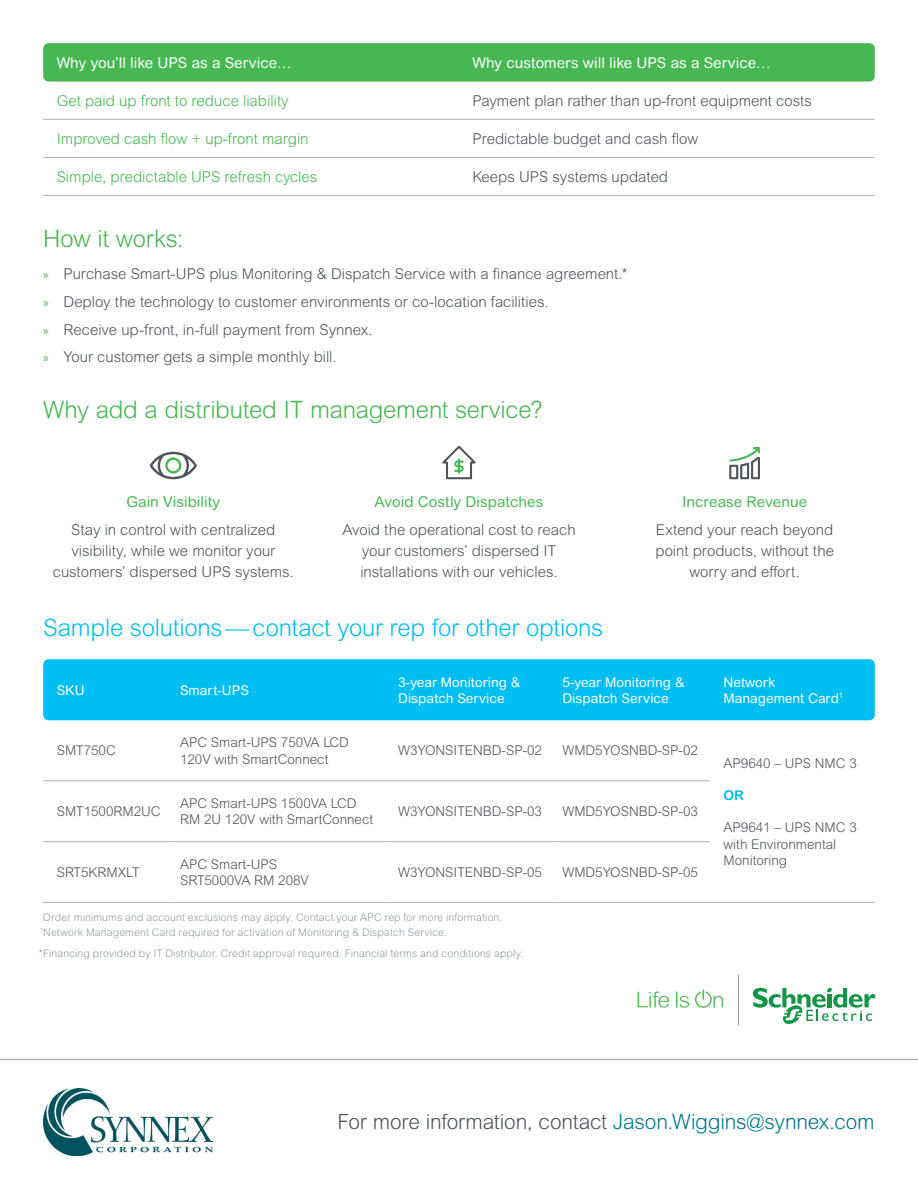
<style>
.page{position:relative;width:918px;height:1188px;background:#fff}
.page>*{position:absolute;margin:0;border:0;box-sizing:border-box;transform-origin:0 0}
.t1{font:300 24px "Arial Rounded MT Pro";letter-spacing:-.01em;color:#47b751}
.t2{font:300 24px "Arial Rounded MT Pro";letter-spacing:-.01em;color:#00bdf2}
.t3{font:300 21px "Arial Rounded MT Pro";letter-spacing:-.01em;color:#4e555d}
.t4{font:300 15px/21px "Arial Rounded MT Pro";color:#4e555d;text-align:center}
.t5{font:300 15px "Arial Rounded MT Pro";color:#47b751}
.t6{font:15px "Arial Rounded MT Pro";color:#fff}
.t7{font:15px "Arial Rounded MT Pro";letter-spacing:.005em;color:#47b751}
.t8{font:300 13.5px/16.2px "Arial Rounded MT Pro";color:#4e555d}
.t9{font:13.5px/16.2px "Arial Rounded MT Pro";color:#fff}
.t10{font:700 13.5px "Arial Rounded MT Pro";color:#00bdf2}
.t11{font:300 10.5px "Arial Rounded MT Pro";letter-spacing:.015em;color:#909da2}
.s1{font-family:"Myriad Pro";font-weight:400;font-size:13.5px;color:#47b751}
.s2{color:#017989}
</style>
<div class="page">
<div style="left:43px;top:659px;width:832px;height:61px;background:#00bdf2;border-radius:5px"></div>
<hr style="left:43px;top:780px;width:130px;height:1px;background:#b1b2b4">
<hr style="left:173px;top:780px;width:219px;height:1px;background:#b1b2b4">
<hr style="left:392px;top:780px;width:164px;height:1px;background:#b1b2b4">
<hr style="left:556px;top:780px;width:154px;height:1px;background:#b1b2b4">
<hr style="left:43px;top:841px;width:130px;height:1px;background:#b1b2b4">
<hr style="left:173px;top:841px;width:219px;height:1px;background:#b1b2b4">
<hr style="left:392px;top:841px;width:164px;height:1px;background:#b1b2b4">
<hr style="left:556px;top:841px;width:154px;height:1px;background:#b1b2b4">
<hr style="left:43px;top:902px;width:130px;height:1px;background:#b1b2b4">
<hr style="left:173px;top:902px;width:219px;height:1px;background:#b1b2b4">
<hr style="left:392px;top:902px;width:164px;height:1px;background:#b1b2b4">
<hr style="left:556px;top:902px;width:154px;height:1px;background:#b1b2b4">
<hr style="left:710px;top:902px;width:165px;height:1px;background:#b1b2b4">
<div style="left:43px;top:43px;width:832px;height:39px;background:#47b751;border-radius:5px"></div>
<hr style="left:43px;top:119px;width:416px;height:1px;background:#b1b2b4">
<hr style="left:459px;top:119px;width:416px;height:1px;background:#b1b2b4">
<hr style="left:43px;top:157px;width:416px;height:1px;background:#b1b2b4">
<hr style="left:459px;top:157px;width:416px;height:1px;background:#b1b2b4">
<hr style="left:43px;top:195px;width:416px;height:1px;background:#b1b2b4">
<hr style="left:459px;top:195px;width:416px;height:1px;background:#b1b2b4">
<svg style="left:442px;top:446px;width:34px;height:33px"></svg>
<svg style="left:150px;top:452px;width:47px;height:27px"></svg>
<svg style="left:729px;top:447px;width:31px;height:32px"></svg>
<svg style="left:638px;top:992px;width:31px;height:16px"></svg>
<svg style="left:676px;top:992px;width:13px;height:16px"></svg>
<svg style="left:695px;top:990px;width:28px;height:18px"></svg>
<svg style="left:753px;top:988px;width:123px;height:37px"></svg>
<hr style="left:738px;top:975px;width:1px;height:50px;background:#979fa5">
<hr style="left:0;top:1059px;width:918px;height:1px;background:#909da2">
<img style="left:43px;top:1088px;width:170px;height:67px">
<p class="t6" style="left:57px;top:54px;width:237px">Why you’ll like UPS as a Service…</p>
<p class="t6" style="left:472px;top:54px;width:300px">Why customers will like UPS as a Service…</p>
<p class="t5" style="left:57px;top:92px;width:234px">Get paid up front to reduce liability</p>
<p class="t4" style="left:472px;top:91px;width:341px">Payment plan rather than up-front equipment costs</p>
<p class="t5" style="left:57px;top:130px;width:253px">Improved cash flow + up-front margin</p>
<p class="t4" style="left:472px;top:129px;width:227px">Predictable budget and cash flow</p>
<p class="t5" style="left:57px;top:168px;width:262px">Simple, predictable UPS refresh cycles</p>
<p class="t4" style="left:472px;top:167px;width:197px">Keeps UPS systems updated</p>
<p class="t1" style="left:43px;top:225px;width:142px">How it works:</p>
<p class="t4" style="left:43px;top:264px;width:586px"><span class="s1">»</span> Purchase Smart-UPS plus Monitoring &amp; Dispatch Service with a finance agreement.*</p>
<p class="t4" style="left:43px;top:292px;width:507px"><span class="s1">»</span> Deploy the technology to customer environments or co-location facilities.</p>
<p class="t4" style="left:43px;top:320px;width:331px"><span class="s1">»</span> Receive up-front, in-full payment from Synnex.</p>
<p class="t4" style="left:43px;top:347px;width:295px"><span class="s1">»</span> Your customer gets a simple monthly bill.</p>
<p class="t1" style="left:43px;top:396px;width:501px">Why add a distributed IT management service?</p>
<p class="t7" style="left:126px;top:493px;width:95px">Gain Visibility</p>
<p class="t4" style="left:53px;top:520px;width:243px">Stay in control with centralized visibility, while we monitor your customers’ dispersed UPS systems.</p>
<p class="t7" style="left:375px;top:493px;width:170px">Avoid Costly Dispatches</p>
<p class="t4" style="left:342px;top:520px;width:235px">Avoid the operational cost to reach your customers’ dispersed IT installations with our vehicles.</p>
<p class="t2" style="left:43px;top:614px;width:562px">Sample solutions—contact your rep for other options</p>
<p class="t7" style="left:682px;top:493px;width:127px">Increase Revenue</p>
<p class="t4" style="left:655px;top:520px;width:180px">Extend your reach beyond point products, without the worry and effort.</p>
<p class="t9" style="left:57px;top:682px;width:29px">SKU</p>
<p class="t9" style="left:180px;top:682px;width:70px">Smart-UPS</p>
<p class="t9" style="left:398px;top:674px;width:124px">3-year Monitoring &amp;<br>Dispatch Service</p>
<p class="t9" style="left:562px;top:674px;width:124px">5-year Monitoring &amp;<br>Dispatch Service</p>
<p class="t9" style="left:724px;top:674px;width:121px">Network<br>Management Card<sup>1</sup></p>
<p class="t8" style="left:57px;top:743px;width:61px">SMT750C</p>
<p class="t8" style="left:180px;top:735px;width:170px">APC Smart-UPS 750VA LCD<br>120V with SmartConnect</p>
<p class="t8" style="left:398px;top:743px;width:145px">W3YONSITENBD-SP-02</p>
<p class="t8" style="left:562px;top:743px;width:137px">WMD5YOSNBD-SP-02</p>
<p class="t8" style="left:57px;top:804px;width:105px">SMT1500RM2UC</p>
<p class="t8" style="left:180px;top:796px;width:195px">APC Smart-UPS 1500VA LCD<br>RM 2U 120V with SmartConnect</p>
<p class="t8" style="left:398px;top:804px;width:145px">W3YONSITENBD-SP-03</p>
<p class="t8" style="left:562px;top:804px;width:137px">WMD5YOSNBD-SP-03</p>
<p class="t8" style="left:57px;top:865px;width:85px">SRT5KRMXLT</p>
<p class="t8" style="left:180px;top:857px;width:130px">APC Smart-UPS<br>SRT5000VA RM 208V</p>
<p class="t8" style="left:398px;top:865px;width:145px">W3YONSITENBD-SP-05</p>
<p class="t8" style="left:562px;top:865px;width:137px">WMD5YOSNBD-SP-05</p>
<p class="t11" style="left:43px;top:911px;width:461px">Order minimums and account exclusions may apply. Contact your APC rep for more information.</p>
<p class="t11" style="left:40px;top:926px;width:408px"><sup>1</sup>Network Management Card required for activation of Monitoring &amp; Dispatch Service.</p>
<p class="t11" style="left:39px;top:948px;width:486px">*Financing provided by IT Distributor. Credit approval required. Financial terms and conditions apply.</p>
<p class="t8" style="left:724px;top:755px;width:135px">AP9640 – UPS NMC 3</p>
<p class="t10" style="left:724px;top:787px;width:22px">OR</p>
<p class="t8" style="left:724px;top:820px;width:135px">AP9641 – UPS NMC 3 with Environmental<br>Monitoring</p>
<p class="t3" style="left:337px;top:1109px;width:539px">For more information, contact <span class="s2">Jason.Wiggins@synnex.com</span></p>
</div>
